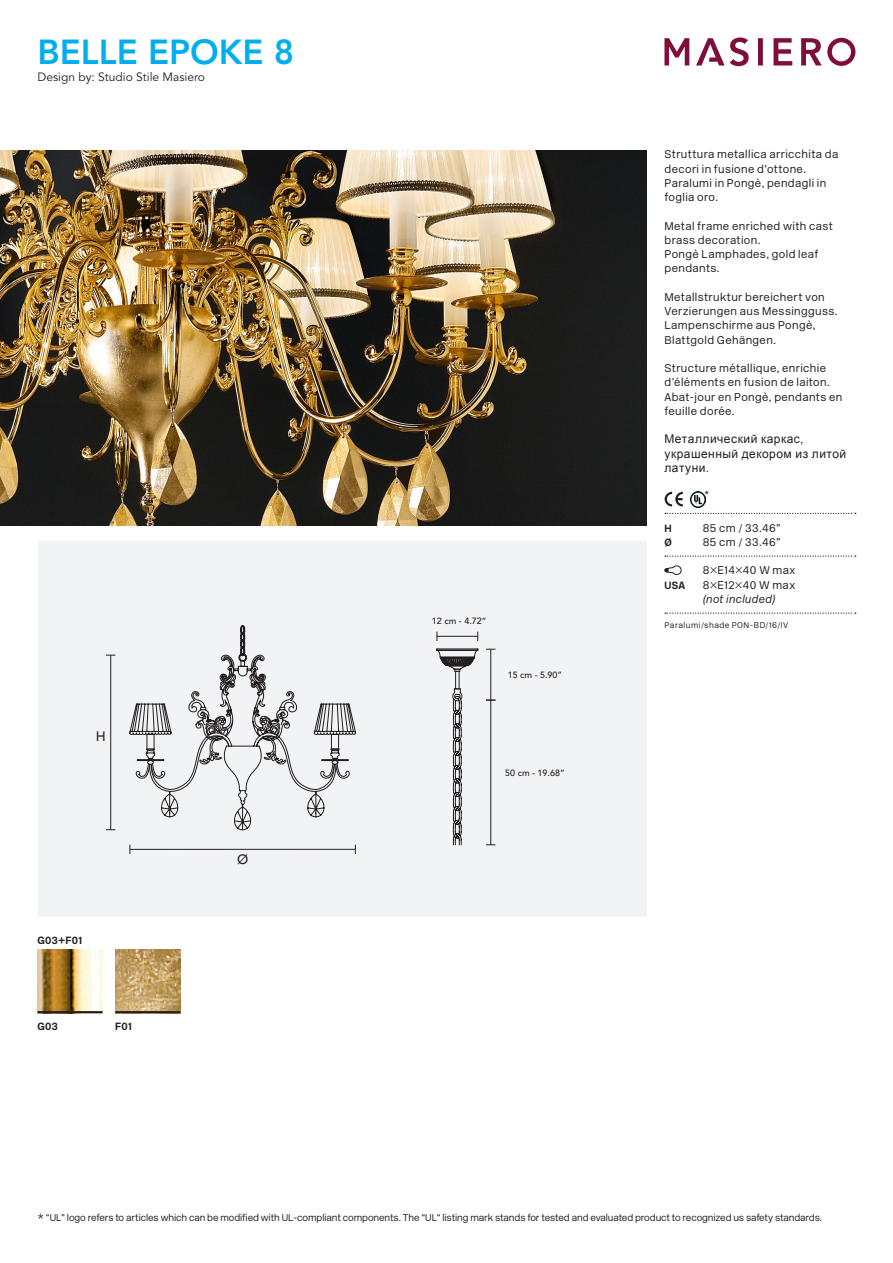
<style>
.page{position:relative;width:893px;height:1263px;background:#fff}
.page>*{position:absolute;margin:0;border:0;box-sizing:border-box;transform-origin:0 0}
.t1{font:800 34.5px "Avenir LT Std";color:#00aeef}
.t2{font:500 13.5px "Avenir LT Std";color:#231f20}
.t3{font:12px/14.2px "Arial";letter-spacing:.04em;color:#231f20}
.t4{font:12px "Avenir LT Std";color:#231f20}
.t5{font:300 11.25px/14.2px "New Rail Alphabet";letter-spacing:.035em;color:#231f20}
.t6{font:italic 300 11.25px "New Rail Alphabet";letter-spacing:.03em;color:#231f20}
.t7{font:700 10.5px "New Rail Alphabet";letter-spacing:.03em;color:#231f20}
.t8{font:10.5px "Avenir LT Std";color:#231f20}
.t9{font:300 9.75px "New Rail Alphabet";letter-spacing:-.01em;color:#231f20}
.t10{font:500 9px "Avenir LT Std";color:#231f20}
.t11{font:300 8.25px "New Rail Alphabet";letter-spacing:.055em;color:#231f20}
.s1{font-size:10.5px}
</style>
<div class="page">
<svg style="left:664px;top:38px;width:191px;height:28px"></svg>
<svg style="left:665px;top:492px;width:18px;height:14px"></svg>
<img style="left:690px;top:492px;width:16px;height:15px">
<img style="left:38px;top:949px;width:65px;height:62px">
<hr style="left:38px;top:1011px;width:65px;height:2px;background:#231f20">
<img style="left:115px;top:949px;width:65px;height:62px">
<hr style="left:115px;top:1011px;width:65px;height:2px;background:#231f20">
<img style="left:0;top:150px;width:646px;height:375px">
<div style="left:38px;top:542px;width:608px;height:375px;background:#f2f3f4"></div>
<svg style="left:129px;top:625px;width:227px;height:205px"></svg>
<hr style="left:110px;top:655px;width:1px;height:175px;background:#231f20">
<hr style="left:130px;top:849px;width:225px;height:1px;background:#231f20">
<svg style="left:665px;top:513px;width:191px;height:1px"></svg>
<svg style="left:665px;top:555px;width:191px;height:2px"></svg>
<svg style="left:665px;top:612px;width:191px;height:2px"></svg>
<svg style="left:664px;top:565px;width:17px;height:10px"></svg>
<hr style="left:437px;top:636px;width:41px;height:1px;background:#231f20">
<hr style="left:490px;top:649px;width:1px;height:51px;background:#231f20">
<hr style="left:490px;top:700px;width:1px;height:145px;background:#231f20">
<svg style="left:437px;top:649px;width:41px;height:196px"></svg>
<h1 class="t1" style="left:38px;top:31px;width:258px">BELLE EPOKE 8</h1>
<p class="t4" style="left:38px;top:70px;width:169px">Design by: Studio Stile Masiero</p>
<p class="t2" style="left:96px;top:729px;width:12px">H</p>
<p class="t7" style="left:38px;top:933px;width:46px">G03+F01</p>
<p class="t7" style="left:38px;top:1019px;width:22px">G03</p>
<p class="t7" style="left:115px;top:1019px;width:18px">F01</p>
<p class="t2" style="left:237px;top:852px;width:13px">Ø</p>
<p class="t10" style="left:432px;top:616px;width:56px">12 cm - 4.72”</p>
<p class="t10" style="left:508px;top:670px;width:56px">15 cm - 5.90”</p>
<p class="t10" style="left:505px;top:767px;width:61px">50 cm - 19.68”</p>
<p class="t5" style="left:664px;top:147px;width:175px">Struttura metallica arricchita da decori in fusione d’ottone.<br>Paralumi in Pongè, pendagli in foglia oro.</p>
<p class="t5" style="left:664px;top:218px;width:170px">Metal frame enriched with cast brass decoration.<br>Pongè Lamphades, gold leaf pendants.</p>
<p class="t5" style="left:664px;top:290px;width:175px">Metallstruktur bereichert von<br>Verzierungen aus Messingguss.<br>Lampenschirme aus Pongè,<br>Blattgold Gehängen.</p>
<p class="t5" style="left:664px;top:361px;width:179px">Structure métallique, enrichie d’éléments en fusion de laiton.<br>Abat-jour en Pongè, pendants en feuille dorée.</p>
<p class="t3" style="left:664px;top:432px;width:183px">Металлический каркас, украшенный декором из литой латуни.</p>
<p class="t8" style="left:704px;top:488px;width:6px">*</p>
<p class="t7" style="left:664px;top:521px;width:9px">H</p>
<p class="t5" style="left:703px;top:520px;width:80px">85 cm / 33.46”</p>
<p class="t7" style="left:664px;top:535px;width:9px">Ø</p>
<p class="t5" style="left:703px;top:535px;width:80px">85 cm / 33.46”</p>
<p class="t5" style="left:703px;top:563px;width:94px">8×E14×40 W max</p>
<p class="t7" style="left:664px;top:578px;width:22px">USA</p>
<p class="t5" style="left:703px;top:577px;width:94px">8×E12×40 W max</p>
<p class="t6" style="left:703px;top:592px;width:75px">(not included)</p>
<p class="t11" style="left:664px;top:619px;width:125px">Paralumi/shade PON-BD/16/IV</p>
<p class="t9" style="left:38px;top:1211px;width:786px"><span class="s1">*</span> “UL” logo refers to articles which can be modified with UL-compliant components. The “UL“ listing mark stands for tested and evaluated product to recognized us safety standards.</p>
</div>
